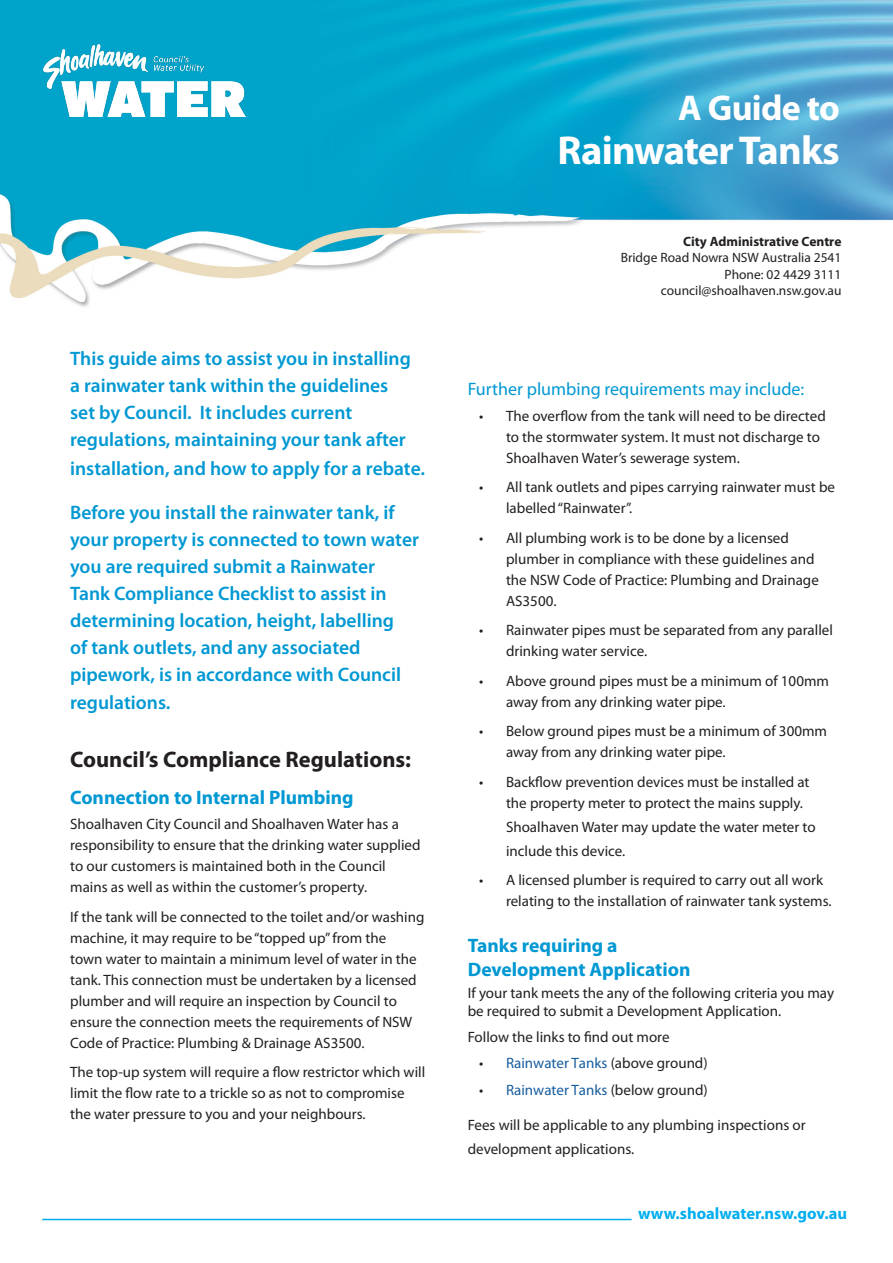
<style>
.page{position:relative;width:893px;height:1263px;background:#fff}
.page>*{position:absolute;margin:0;border:0;box-sizing:border-box;transform-origin:0 0}
.t1{font:700 40.5px "Myriad Pro";letter-spacing:-.02em;color:#fff}
.t2{font:700 36px "Myriad Pro";letter-spacing:-.02em;color:#fff}
.t3{font:700 22.5px "Myriad Pro";color:#231f20}
.t4{font:600 19.5px/27.2px "Myriad Pro";color:#0098d3}
.t5{font:700 19.5px "Myriad Pro";color:#0098d3}
.t6{font:18px "Myriad Pro";color:#0098d3}
.t7{font:700 16.5px "Myriad Pro";color:#00aeef}
.t8{font:15px/21px "Myriad Pro";color:#231f20}
.t9{font:13.5px "Myriad Pro";color:#231f20}
.t10{font:700 13.5px "Myriad Pro";color:#231f20}
.s1{color:#175d9e}
</style>
<div class="page">
<hr style="left:42px;top:1219px;width:590px;height:1px;background:#00aeef">
<img style="left:0;top:0;width:893px;height:307px">
<img style="left:43px;top:43px;width:202px;height:74px">
<p class="t4" style="left:70px;top:344px;width:356px">This guide aims to assist you in installing a rainwater tank within the guidelines<br>set by Council. It includes current regulations, maintaining your tank after installation, and how to apply for a rebate.</p>
<p class="t4" style="left:70px;top:498px;width:350px">Before you install the rainwater tank, if your property is connected to town water you are required submit a Rainwater Tank Compliance Checklist to assist in determining location, height, labelling<br>of tank outlets, and any associated pipework, is in accordance with Council regulations.</p>
<p class="t3" style="left:70px;top:745px;width:342px">Council’s Compliance Regulations:</p>
<p class="t5" style="left:70px;top:785px;width:285px">Connection to Internal Plumbing</p>
<p class="t8" style="left:70px;top:814px;width:352px">Shoalhaven City Council and Shoalhaven Water has a responsibility to ensure that the drinking water supplied to our customers is maintained both in the Council mains as well as within the customer’s property.</p>
<p class="t8" style="left:70px;top:906px;width:356px">If the tank will be connected to the toilet and/or washing machine, it may require to be “topped up” from the<br>town water to maintain a minimum level of water in the tank. This connection must be undertaken by a licensed plumber and will require an inspection by Council to ensure the connection meets the requirements of NSW Code of Practice: Plumbing &amp; Drainage AS3500.</p>
<p class="t8" style="left:70px;top:1062px;width:357px">The top-up system will require a flow restrictor which will limit the flow rate to a trickle so as not to compromise the water pressure to you and your neighbours.</p>
<p class="t2" style="left:678px;top:84px;width:163px">A Guide to</p>
<p class="t1" style="left:558px;top:124px;width:284px">Rainwater Tanks</p>
<p class="t10" style="left:683px;top:232px;width:160px">City Administrative Centre</p>
<p class="t9" style="left:621px;top:249px;width:222px">Bridge Road Nowra NSW Australia 2541</p>
<p class="t9" style="left:724px;top:266px;width:118px">Phone: 02 4429 3111</p>
<p class="t9" style="left:661px;top:282px;width:182px">council@shoalhaven.nsw.gov.au</p>
<p class="t6" style="left:468px;top:378px;width:338px">Further plumbing requirements may include:</p>
<p class="t8" style="left:506px;top:405px;width:321px;text-indent:-27px">• The overflow from the tank will need to be directed to the stormwater system. It must not discharge to<br>Shoalhaven Water’s sewerage system.</p>
<p class="t8" style="left:506px;top:476px;width:331px;text-indent:-27px">• All tank outlets and pipes carrying rainwater must be labelled “Rainwater”.</p>
<p class="t8" style="left:506px;top:527px;width:314px;text-indent:-27px">• All plumbing work is to be done by a licensed plumber in compliance with these guidelines and the NSW Code of Practice: Plumbing and Drainage AS3500.</p>
<p class="t8" style="left:506px;top:619px;width:328px;text-indent:-27px">• Rainwater pipes must be separated from any parallel drinking water service.</p>
<p class="t8" style="left:506px;top:670px;width:325px;text-indent:-27px">• Above ground pipes must be a minimum of 100mm away from any drinking water pipe.</p>
<p class="t8" style="left:506px;top:720px;width:323px;text-indent:-27px">• Below ground pipes must be a minimum of 300mm away from any drinking water pipe.</p>
<p class="t8" style="left:506px;top:771px;width:305px;text-indent:-27px">• Backflow prevention devices must be installed at the property meter to protect the mains supply.</p>
<p class="t8" style="left:506px;top:814px;width:311px;line-height:24px">Shoalhaven Water may update the water meter to include this device.</p>
<p class="t8" style="left:506px;top:869px;width:327px;text-indent:-27px">• A licensed plumber is required to carry out all work relating to the installation of rainwater tank systems.</p>
<p class="t5" style="left:468px;top:932px;width:151px">Tanks requiring a</p>
<p class="t5" style="left:468px;top:956px;width:224px">Development Application</p>
<p class="t8" style="left:468px;top:983px;width:368px;line-height:18px">If your tank meets the any of the following criteria you may be required to submit a Development Application.</p>
<p class="t8" style="left:468px;top:1026px;width:203px">Follow the links to find out more</p>
<p class="t8" style="left:479px;top:1053px;width:230px">• <span class="s1">Rainwater Tanks</span> (above ground)</p>
<p class="t8" style="left:479px;top:1079px;width:230px">• <span class="s1">Rainwater Tanks</span> (below ground)</p>
<p class="t8" style="left:468px;top:1113px;width:339px;line-height:24px">Fees will be applicable to any plumbing inspections or development applications.</p>
<p class="t7" style="left:638px;top:1203px;width:210px">www.shoalwater.nsw.gov.au</p>
</div>
